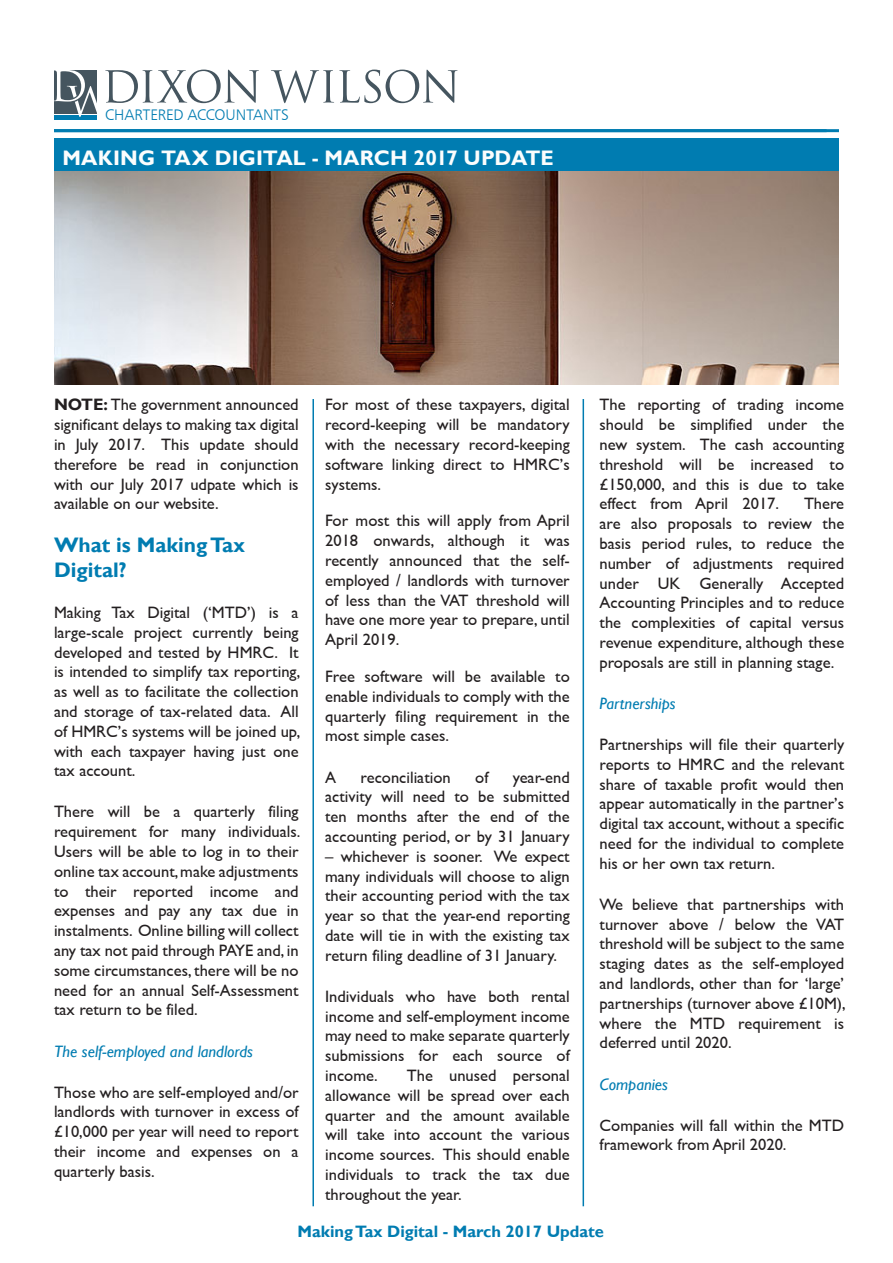
<style>
.page{position:relative;width:893px;height:1263px;background:#fff}
.page>*{position:absolute;margin:0;border:0;box-sizing:border-box;transform-origin:0 0}
.Heading_1{font:700 21px "Gill Sans";letter-spacing:.005em;color:#fbfdfd}
.Heading_2{font:700 21px/25.2px "Gill Sans";color:#007cb1}
.t1{font:16.5px/19.8px "Gill Sans";color:#231f20;text-align:justify}
.Heading_3{font:italic 16.5px "Gill Sans";color:#007cb1}
.t2{font:700 16.5px "Gill Sans";color:#007cb1}
.t3{font:15.3px "Humanist 777 BT Light B";letter-spacing:-.005em;color:#007cb1}
.s1{font-weight:700}
</style>
<div class="page">
<div style="left:54px;top:138px;width:785px;height:33px;background:#007cb1"></div>
<svg style="left:105px;top:70px;width:352px;height:33px"></svg>
<div style="left:54px;top:115px;width:42px;height:5px;background:#007cb1"></div>
<svg style="left:54px;top:70px;width:42px;height:47px"></svg>
<hr style="left:583px;top:399px;width:1px;height:807px;background:#007cb1">
<hr style="left:54px;top:129px;width:773px;height:3px;background:#007cb1">
<hr style="left:312px;top:399px;width:2px;height:807px;background:#007cb1">
<img style="left:54px;top:171px;width:785px;height:214px">
<p class="t3" style="left:105px;top:105px;width:185px">CHARTERED ACCOUNTANTS</p>
<p class="Heading_1" style="left:63px;top:146px;width:493px">MAKING TAX DIGITAL - MARCH 2017 UPDATE</p>
<p class="t1" style="left:54px;top:395px;width:246px"><span class="s1">NOTE:</span> The government announced significant delays to making tax digital in July 2017. This update should therefore be read in conjunction with our July 2017 udpate which is available on our website.</p>
<p class="Heading_2" style="left:54px;top:532px;width:192px">What is Making Tax<br>Digital?</p>
<p class="t1" style="left:54px;top:602px;width:248px">Making Tax Digital (‘MTD’) is a large-scale project currently being developed and tested by HMRC. It is intended to simplify tax reporting, as well as to facilitate the collection and storage of tax-related data. All of HMRC’s systems will be joined up, with each taxpayer having just one tax account.</p>
<p class="t1" style="left:54px;top:802px;width:248px">There will be a quarterly filing requirement for many individuals.<br>Users will be able to log in to their online tax account, make adjustments to their reported income and expenses and pay any tax due in instalments. Online billing will collect any tax not paid through PAYE and, in some circumstances, there will be no need for an annual Self-Assessment tax return to be filed.</p>
<p class="Heading_3" style="left:54px;top:1041px;width:200px">The self-employed and landlords</p>
<p class="t1" style="left:54px;top:1082px;width:246px">Those who are self-employed and/or landlords with turnover in excess of £10,000 per year will need to report their income and expenses on a quarterly basis.</p>
<p class="t1" style="left:325px;top:395px;width:246px">For most of these taxpayers, digital record-keeping will be mandatory with the necessary record-keeping software linking direct to HMRC’s systems.</p>
<p class="t1" style="left:325px;top:511px;width:246px">For most this will apply from April 2018 onwards, although it was recently announced that the self&shy;employed / landlords with turnover of less than the VAT threshold will have one more year to prepare, until April 2019.</p>
<p class="t1" style="left:325px;top:666px;width:246px">Free software will be available to enable individuals to comply with the quarterly filing requirement in the most simple cases.</p>
<p class="t1" style="left:325px;top:767px;width:13px">A</p>
<p class="t1" style="left:361px;top:767px;width:92px">reconciliation</p>
<p class="t1" style="left:475px;top:767px;width:15px">of</p>
<p class="t1" style="left:325px;top:767px;width:246px;text-indent:188px">year-end activity will need to be submitted ten months after the end of the accounting period, or by 31 January</p>
<p class="t1" style="left:325px;top:846px;width:246px">– whichever is sooner. We expect many individuals will choose to align their accounting period with the tax year so that the year-end reporting date will tie in with the existing tax return filing deadline of 31 January.</p>
<p class="t1" style="left:325px;top:986px;width:246px">Individuals who have both rental income and self-employment income may need to make separate quarterly submissions for each source of income.</p>
<p class="t1" style="left:325px;top:1065px;width:246px;text-indent:82px">The unused personal allowance will be spread over each quarter and the amount available will take into account the various income sources. This should enable individuals to track the tax due throughout the year.</p>
<p class="t1" style="left:600px;top:395px;width:246px">The reporting of trading income should be simplified under the new system. The cash accounting threshold will be increased to £150,000, and this is due to take effect from April 2017.</p>
<p class="t1" style="left:600px;top:494px;width:246px;text-indent:204px">There are also proposals to review the basis period rules, to reduce the number of adjustments required under UK Generally Accepted Accounting Principles and to reduce the complexities of capital versus revenue expenditure, although these proposals are still in planning stage.</p>
<p class="Heading_3" style="left:600px;top:694px;width:78px">Partnerships</p>
<p class="t1" style="left:600px;top:734px;width:246px">Partnerships will file their quarterly reports to HMRC and the relevant share of taxable profit would then appear automatically in the partner’s digital tax account, without a specific need for the individual to complete his or her own tax return.</p>
<p class="t1" style="left:600px;top:894px;width:248px">We believe that partnerships with turnover above / below the VAT threshold will be subject to the same staging dates as the self-employed and landlords, other than for ‘large’ partnerships (turnover above £10M), where the MTD requirement is deferred until 2020.</p>
<p class="Heading_3" style="left:600px;top:1074px;width:70px">Companies</p>
<p class="t1" style="left:600px;top:1115px;width:246px">Companies will fall within the MTD framework from April 2020.</p>
<p class="t2" style="left:298px;top:1222px;width:308px">Making Tax Digital - March 2017 Update</p>
</div>
